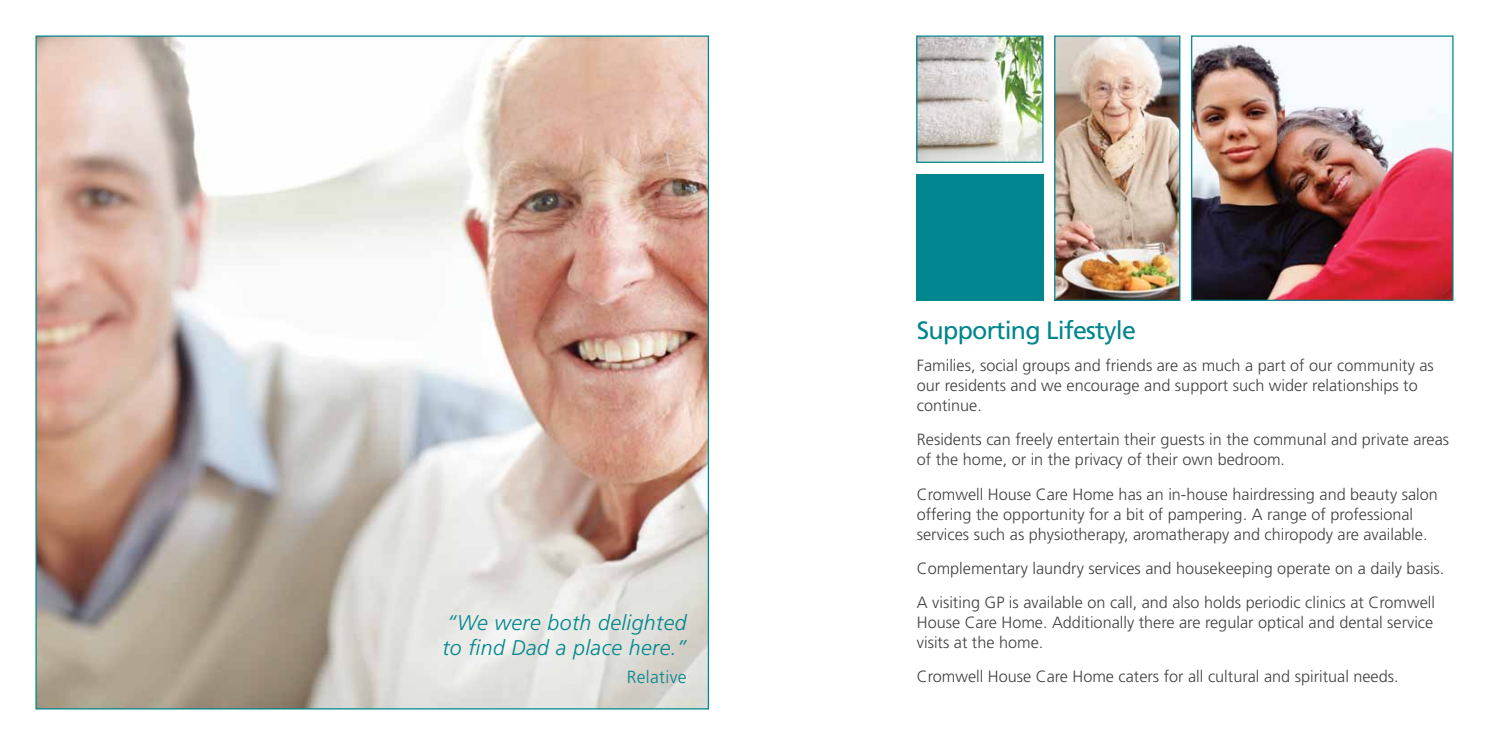
<style>
.page{position:relative;width:1489px;height:745px;background:#fff}
.page>*{position:absolute;margin:0;border:0;box-sizing:border-box;transform-origin:0 0}
.t1{font:25px "Frutiger";letter-spacing:-.03em;color:#00868e}
.t2{font:italic 300 21.25px/25px "Frutiger";letter-spacing:.02em;color:#00868e}
.t3{font:300 17.5px "Frutiger";letter-spacing:.02em;color:#00868e}
.t4{font:300 16.25px/20px "Frutiger";color:#414042}
</style>
<div class="page">
<img style="left:37px;top:37px;width:670px;height:670px">
<img style="left:918px;top:37px;width:123px;height:124px">
<div style="left:916px;top:35px;width:127px;height:128px;border:1px solid #00868e"></div>
<img style="left:1056px;top:37px;width:122px;height:262px">
<div style="left:1054px;top:35px;width:126px;height:266px;border:1px solid #00868e"></div>
<div style="left:916px;top:175px;width:127px;height:126px;background:#00868e"></div>
<img style="left:1192px;top:37px;width:259px;height:262px">
<div style="left:1190px;top:35px;width:263px;height:266px;border:1px solid #00868e"></div>
<h2 class="t2" style="left:442px;top:610px;width:246px">“We were both delighted to find Dad a place here.”</h2>
<p class="t3" style="left:626px;top:666px;width:61px">Relative</p>
<h1 class="t1" style="left:916px;top:315px;width:221px">Supporting Lifestyle</h1>
<p class="t4" style="left:916px;top:355px;width:518px">Families, social groups and friends are as much a part of our community as our residents and we encourage and support such wider relationships to continue.</p>
<p class="t4" style="left:916px;top:429px;width:534px">Residents can freely entertain their guests in the communal and private areas of the home, or in the privacy of their own bedroom.</p>
<p class="t4" style="left:916px;top:483px;width:522px">Cromwell House Care Home has an in-house hairdressing and beauty salon offering the opportunity for a bit of pampering. A range of professional services such as physiotherapy, aromatherapy and chiropody are available.</p>
<p class="t4" style="left:916px;top:550px;width:529px;line-height:34.1px">Complementary laundry services and housekeeping operate on a daily basis.<br>A visiting GP is available on call, and also holds periodic clinics at Cromwell</p>
<p class="t4" style="left:916px;top:612px;width:518px">House Care Home. Additionally there are regular optical and dental service visits at the home.</p>
<p class="t4" style="left:916px;top:666px;width:483px">Cromwell House Care Home caters for all cultural and spiritual needs.</p>
</div>
